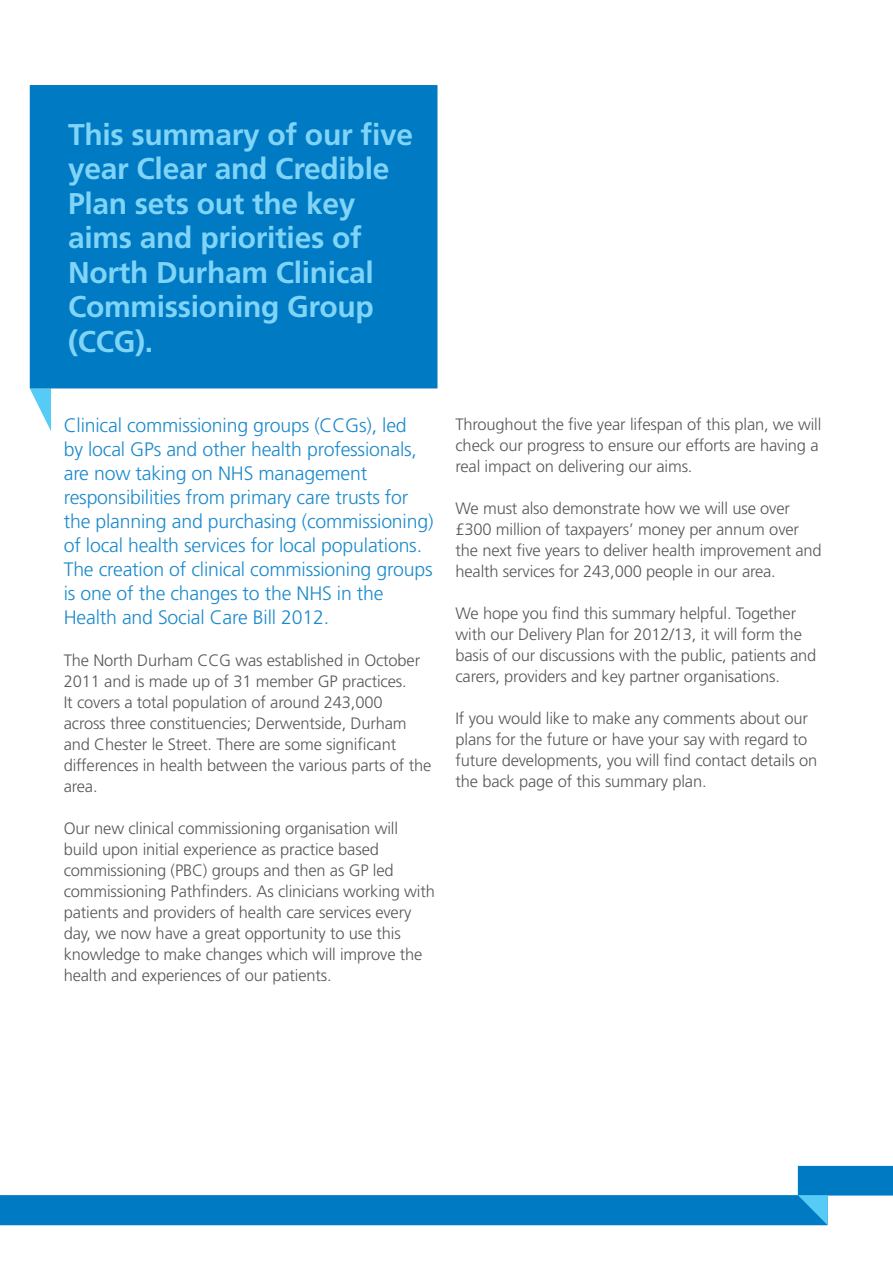
<style>
.page{position:relative;width:893px;height:1263px;background:#fff}
.page>*{position:absolute;margin:0;border:0;box-sizing:border-box;transform-origin:0 0}
.t1{font:700 30px/34.5px "Frutiger";letter-spacing:-.01em;color:#80d4f7}
.t2{font:300 19.5px/24px "Frutiger";letter-spacing:-.01em;color:#1c8acb}
.t3{font:300 16.5px/21px "Frutiger";letter-spacing:-.01em;color:#57585a}
</style>
<div class="page">
<div style="left:1px;top:1196px;width:826px;height:28px;background:#007ac2"></div>
<div style="left:0;top:1195px;width:828px;height:30px;border:2px solid #007ac2"></div>
<div style="left:799px;top:1166px;width:93px;height:29px;background:#007ac2"></div>
<svg style="left:798px;top:1195px;width:30px;height:30px"></svg>
<svg style="left:30px;top:388px;width:21px;height:43px"></svg>
<div style="left:30px;top:85px;width:407px;height:303px;background:#007ac2"></div>
<h1 class="t1" style="left:68px;top:117px;width:347px">This summary of our five year Clear and Credible<br>Plan sets out the key aims and priorities of<br>North Durham Clinical<br>Commissioning Group (CCG).</h1>
<p class="t2" style="left:64px;top:413px;width:371px">Clinical commissioning groups (CCGs), led<br>by local GPs and other health professionals, are now taking on NHS management responsibilities from primary care trusts for the planning and purchasing (commissioning) of local health services for local populations.<br>The creation of clinical commissioning groups is one of the changes to the NHS in the Health and Social Care Bill 2012.</p>
<p class="t3" style="left:64px;top:650px;width:369px">The North Durham CCG was established in October 2011 and is made up of 31 member GP practices.<br>It covers a total population of around 243,000<br>across three constituencies; Derwentside, Durham and Chester le Street. There are some significant differences in health between the various parts of the area.</p>
<p class="t3" style="left:64px;top:818px;width:373px">Our new clinical commissioning organisation will build upon initial experience as practice based commissioning (PBC) groups and then as GP led commissioning Pathfinders. As clinicians working with patients and providers of health care services every day, we now have a great opportunity to use this knowledge to make changes which will improve the health and experiences of our patients.</p>
<p class="t3" style="left:455px;top:413px;width:367px">Throughout the five year lifespan of this plan, we will check our progress to ensure our efforts are having a real impact on delivering our aims.</p>
<p class="t3" style="left:455px;top:497px;width:368px">We must also demonstrate how we will use over £300 million of taxpayers’ money per annum over the next five years to deliver health improvement and health services for 243,000 people in our area.</p>
<p class="t3" style="left:455px;top:602px;width:362px">We hope you find this summary helpful. Together with our Delivery Plan for 2012/13, it will form the basis of our discussions with the public, patients and carers, providers and key partner organisations.</p>
<p class="t3" style="left:455px;top:707px;width:363px">If you would like to make any comments about our plans for the future or have your say with regard to future developments, you will find contact details on the back page of this summary plan.</p>
</div>
